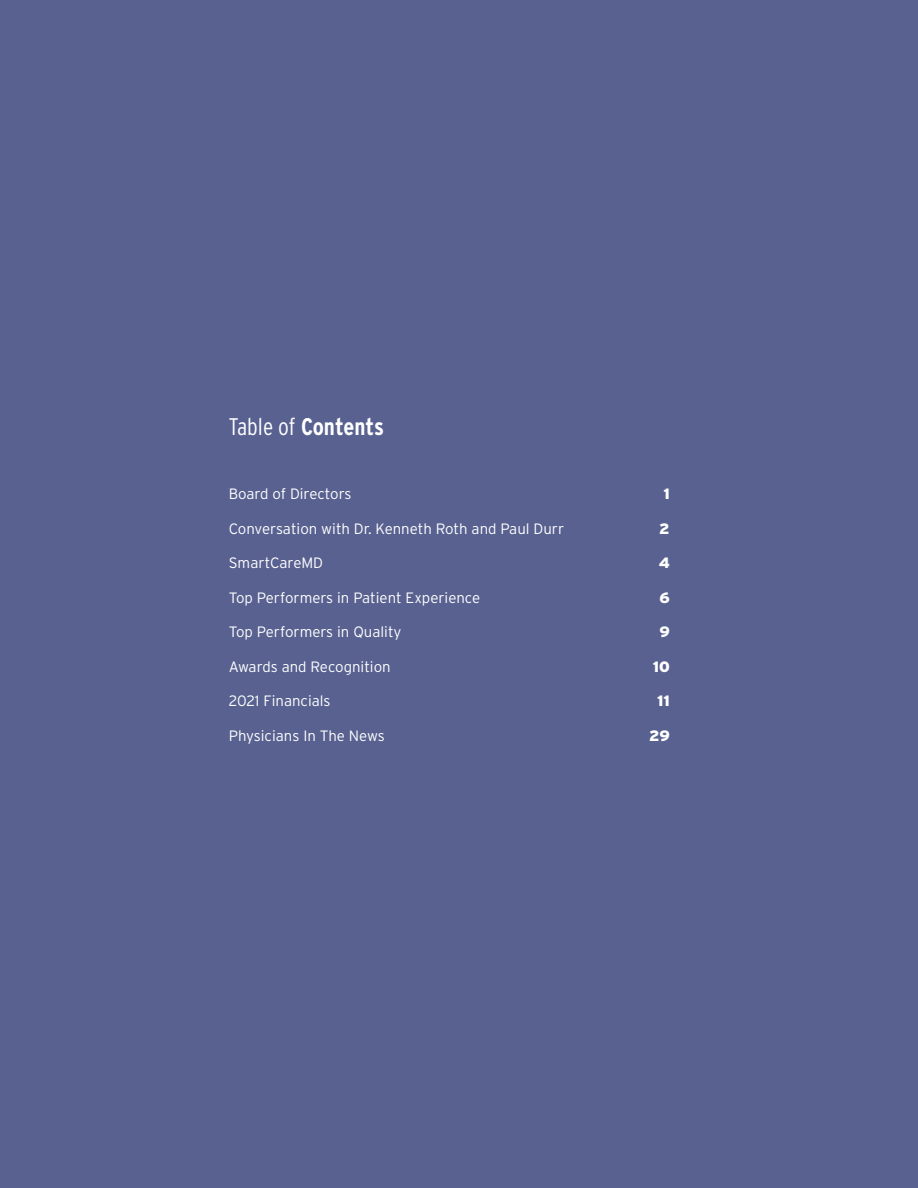
<style>
.page{position:relative;width:918px;height:1188px;background:#586190}
.page>*{position:absolute;margin:0;border:0;box-sizing:border-box;transform-origin:0 0}
._2017_Fin_Table-FAR{font:700 condensed 24px "Interstate";color:#fff}
._2017_Fin_Table-FAR-2{font:300 15px "Interstate";color:#fff}
._2017_Fin_Table-FAR-3{font:900 15px "Interstate";color:#fff}
.s1{font-weight:300}
</style>
<div class="page">
<p class="_2017_Fin_Table-FAR" style="left:229px;top:413px;width:157px"><span class="s1">Table of</span> Contents</p>
<p class="_2017_Fin_Table-FAR-2" style="left:229px;top:485px;width:124px">Board of Directors</p>
<p class="_2017_Fin_Table-FAR-3" style="left:663px;top:485px;width:8px">1</p>
<p class="_2017_Fin_Table-FAR-2" style="left:229px;top:520px;width:337px">Conversation with Dr. Kenneth Roth and Paul Durr</p>
<p class="_2017_Fin_Table-FAR-3" style="left:659px;top:520px;width:12px">2</p>
<p class="_2017_Fin_Table-FAR-2" style="left:229px;top:554px;width:96px">SmartCareMD</p>
<p class="_2017_Fin_Table-FAR-3" style="left:659px;top:554px;width:13px">4</p>
<p class="_2017_Fin_Table-FAR-2" style="left:229px;top:589px;width:253px">Top Performers in Patient Experience</p>
<p class="_2017_Fin_Table-FAR-3" style="left:659px;top:589px;width:12px">6</p>
<p class="_2017_Fin_Table-FAR-2" style="left:229px;top:623px;width:174px">Top Performers in Quality</p>
<p class="_2017_Fin_Table-FAR-3" style="left:659px;top:623px;width:12px">9</p>
<p class="_2017_Fin_Table-FAR-2" style="left:229px;top:658px;width:163px">Awards and Recognition</p>
<p class="_2017_Fin_Table-FAR-3" style="left:653px;top:658px;width:19px">10</p>
<p class="_2017_Fin_Table-FAR-2" style="left:229px;top:692px;width:103px">2021 Financials</p>
<p class="_2017_Fin_Table-FAR-3" style="left:657px;top:692px;width:14px">11</p>
<p class="_2017_Fin_Table-FAR-2" style="left:229px;top:727px;width:157px">Physicians In The News</p>
<p class="_2017_Fin_Table-FAR-3" style="left:649px;top:727px;width:22px">29</p>
</div>
